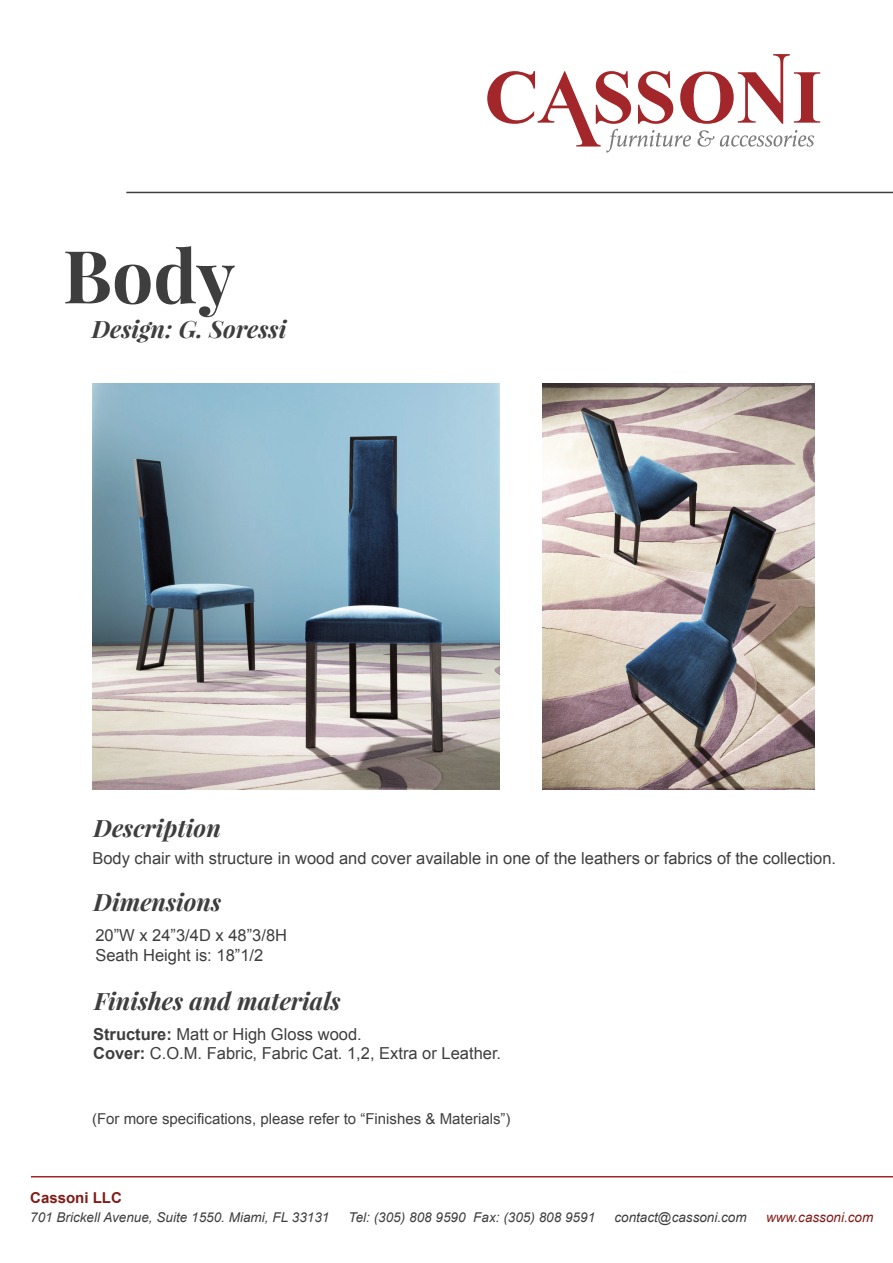
<style>
.page{position:relative;width:893px;height:1263px;background:#fff}
.page>*{position:absolute;margin:0;border:0;box-sizing:border-box;transform-origin:0 0}
.t1{font:700 73.2px "Playfair Display";color:#3e3e3f}
.t2{font:italic 700 24px "Playfair Display";color:#3e3e3f}
.t3{font:16.5px/19.8px "Arial";color:#3e3e3f}
.t4{font:15px "Arial";color:#413f41}
.t5{font:700 15px "Arial";color:#801d1a}
.t6{font:italic 13.5px "Arial";color:#3e3e3f}
.t7{font:italic 13.5px "Arial";color:#801d1a}
.s1{font-weight:700}
</style>
<div class="page">
<hr style="left:31px;top:1176px;width:862px;height:1px;background:#a3272a">
<hr style="left:126px;top:192px;width:767px;height:1px;background:#3e3e3f">
<svg style="left:487px;top:54px;width:333px;height:99px"></svg>
<img style="left:543px;top:383px;width:271px;height:407px">
<img style="left:93px;top:383px;width:406px;height:407px">
<h1 class="t1" style="left:63px;top:230px;width:174px">Body</h1>
<h2 class="t2" style="left:92px;top:313px;width:196px">Design: G. Soressi</h2>
<h2 class="t2" style="left:93px;top:811px;width:129px">Description</h2>
<p class="t3" style="left:92px;top:848px;width:745px">Body chair with structure in wood and cover available in one of the leathers or fabrics of the collection.</p>
<h2 class="t2" style="left:94px;top:886px;width:129px">Dimensions</h2>
<p class="t3" style="left:95px;top:926px;width:193px">20”W x 24”3/4D x 48”3/8H<br>Seath Height is: 18”1/2</p>
<h2 class="t2" style="left:94px;top:984px;width:248px">Finishes and materials</h2>
<p class="t3" style="left:93px;top:1024px;width:410px"><span class="s1">Structure:</span> Matt or High Gloss wood.<br><span class="s1">Cover:</span> C.O.M. Fabric, Fabric Cat. 1,2, Extra or Leather.</p>
<p class="t4" style="left:92px;top:1109px;width:420px">(For more specifications, please refer to “Finishes &amp; Materials”)</p>
<p class="t5" style="left:30px;top:1187px;width:93px">Cassoni LLC</p>
<p class="t6" style="left:30px;top:1209px;width:301px">701 Brickell Avenue, Suite 1550. Miami, FL 33131</p>
<p class="t6" style="left:349px;top:1209px;width:248px">Tel: (305) 808 9590 Fax: (305) 808 9591</p>
<p class="t6" style="left:614px;top:1209px;width:134px">contact@cassoni.com</p>
<p class="t7" style="left:766px;top:1209px;width:109px">www.cassoni.com</p>
</div>
